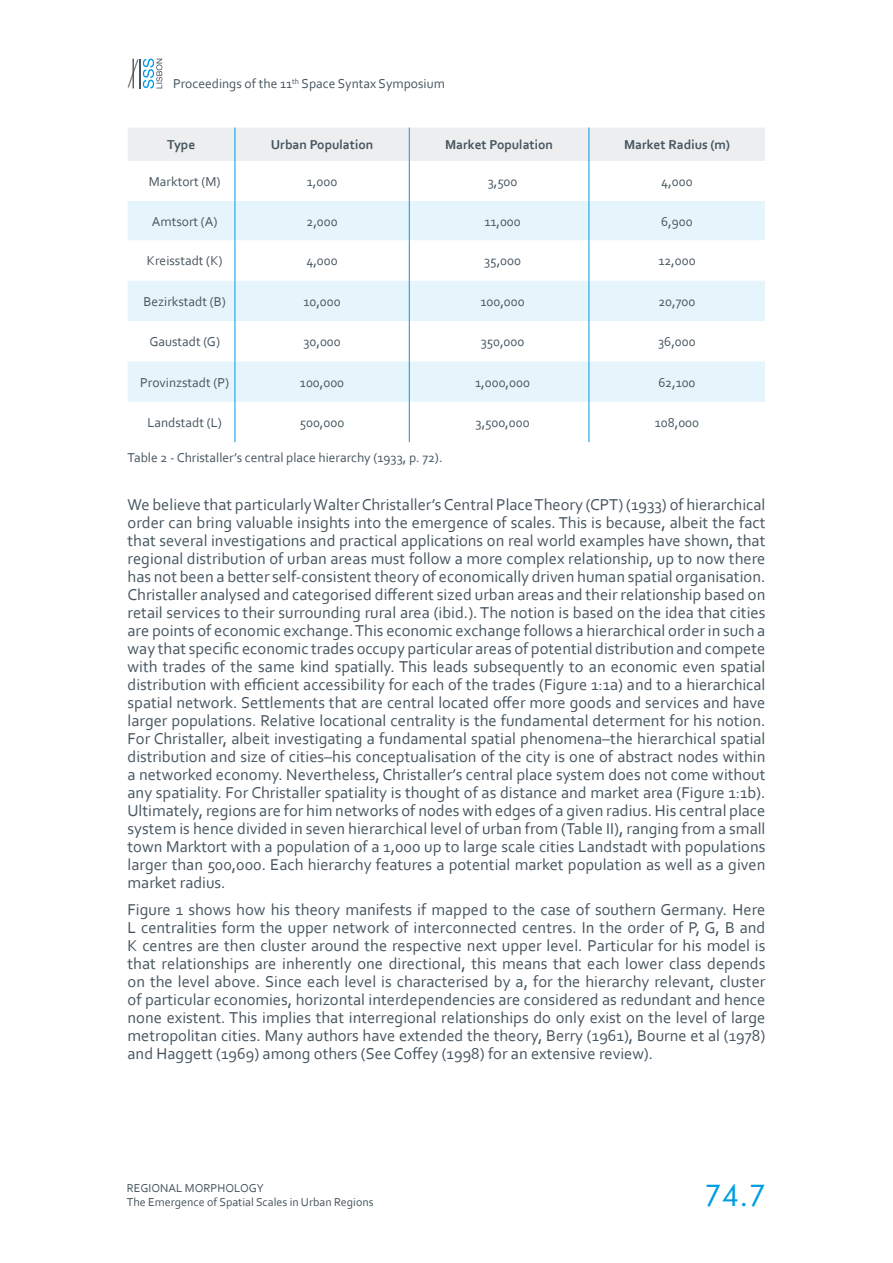
<style>
.page{position:relative;width:893px;height:1263px;background:#fff}
.page>*{position:absolute;margin:0;border:0;box-sizing:border-box;transform-origin:0 0}
.t1{font:30px "Futura BT";color:#009de0}
.t2{font:16.5px/18px "Corbel";color:#46555f;text-align:justify}
.t3{font:13.5px "Corbel";color:#46555f}
.t4{font:700 13.5px "Corbel";color:#46555f}
.t5{font:12px/14.4px "Corbel";color:#46555f}
</style>
<div class="page">
<svg style="left:128px;top:59px;width:34px;height:29px"></svg>
<div style="left:128px;top:128px;width:637px;height:33px;background:#eceeef"></div>
<svg style="left:128px;top:201px;width:637px;height:201px;fill:#e6f5fc"></svg>
<hr style="left:235px;top:161px;width:1px;height:40px;background:#0099e3">
<hr style="left:235px;top:201px;width:1px;height:39px;background:#0099e3">
<hr style="left:235px;top:240px;width:1px;height:41px;background:#0099e3">
<hr style="left:235px;top:281px;width:1px;height:40px;background:#0099e3">
<hr style="left:235px;top:321px;width:1px;height:40px;background:#0099e3">
<hr style="left:235px;top:361px;width:1px;height:41px;background:#0099e3">
<hr style="left:235px;top:402px;width:1px;height:40px;background:#0099e3">
<hr style="left:409px;top:161px;width:1px;height:40px;background:#0099e3">
<hr style="left:409px;top:201px;width:1px;height:39px;background:#0099e3">
<hr style="left:409px;top:240px;width:1px;height:41px;background:#0099e3">
<hr style="left:409px;top:281px;width:1px;height:40px;background:#0099e3">
<hr style="left:409px;top:321px;width:1px;height:40px;background:#0099e3">
<hr style="left:409px;top:361px;width:1px;height:41px;background:#0099e3">
<hr style="left:409px;top:402px;width:1px;height:40px;background:#0099e3">
<hr style="left:235px;top:128px;width:1px;height:33px;background:#0099e3">
<hr style="left:409px;top:128px;width:1px;height:33px;background:#0099e3">
<hr style="left:589px;top:128px;width:1px;height:33px;background:#0099e3">
<hr style="left:589px;top:161px;width:1px;height:40px;background:#0099e3">
<hr style="left:589px;top:201px;width:1px;height:39px;background:#0099e3">
<hr style="left:589px;top:240px;width:1px;height:41px;background:#0099e3">
<hr style="left:589px;top:281px;width:1px;height:40px;background:#0099e3">
<hr style="left:589px;top:321px;width:1px;height:40px;background:#0099e3">
<hr style="left:589px;top:361px;width:1px;height:41px;background:#0099e3">
<hr style="left:589px;top:402px;width:1px;height:40px;background:#0099e3">
<p class="t3" style="left:173px;top:76px;width:273px">Proceedings of the 11<sup>th</sup> Space Syntax Symposium</p>
<p class="t4" style="left:167px;top:136px;width:30px">Type</p>
<p class="t4" style="left:271px;top:136px;width:104px">Urban Population</p>
<p class="t4" style="left:445px;top:136px;width:109px">Market Population</p>
<p class="t4" style="left:624px;top:136px;width:107px">Market Radius (m)</p>
<p class="t3" style="left:149px;top:173px;width:73px">Marktort (M)</p>
<p class="t3" style="left:307px;top:173px;width:32px">1,000</p>
<p class="t3" style="left:488px;top:173px;width:31px">3,500</p>
<p class="t3" style="left:661px;top:173px;width:33px">4,000</p>
<p class="t3" style="left:152px;top:213px;width:67px">Amtsort (A)</p>
<p class="t3" style="left:306px;top:213px;width:33px">2,000</p>
<p class="t3" style="left:484px;top:213px;width:38px">11,000</p>
<p class="t3" style="left:661px;top:213px;width:33px">6,900</p>
<p class="t3" style="left:147px;top:253px;width:77px">Kreisstadt (K)</p>
<p class="t3" style="left:306px;top:253px;width:33px">4,000</p>
<p class="t3" style="left:484px;top:253px;width:38px">35,000</p>
<p class="t3" style="left:658px;top:253px;width:39px">12,000</p>
<p class="t3" style="left:144px;top:293px;width:84px">Bezirkstadt (B)</p>
<p class="t3" style="left:303px;top:293px;width:39px">10,000</p>
<p class="t3" style="left:480px;top:293px;width:46px">100,000</p>
<p class="t3" style="left:659px;top:293px;width:38px">20,700</p>
<p class="t3" style="left:149px;top:333px;width:72px">Gaustadt (G)</p>
<p class="t3" style="left:303px;top:333px;width:39px">30,000</p>
<p class="t3" style="left:481px;top:333px;width:45px">350,000</p>
<p class="t3" style="left:658px;top:333px;width:39px">36,000</p>
<p class="t3" style="left:140px;top:374px;width:91px">Provinzstadt (P)</p>
<p class="t3" style="left:300px;top:374px;width:46px">100,000</p>
<p class="t3" style="left:475px;top:374px;width:56px">1,000,000</p>
<p class="t3" style="left:658px;top:374px;width:39px">62,100</p>
<p class="t3" style="left:147px;top:414px;width:76px">Landstadt (L)</p>
<p class="t3" style="left:300px;top:414px;width:46px">500,000</p>
<p class="t3" style="left:476px;top:414px;width:56px">3,500,000</p>
<p class="t3" style="left:655px;top:414px;width:46px">108,000</p>
<p class="t3" style="left:128px;top:449px;width:317px">Table 2 - Christaller’s central place hierarchy (1933, p. 72).</p>
<p class="t2" style="left:128px;top:495px;width:639px">We believe that particularly Walter Christaller’s Central Place Theory (CPT) (1933) of hierarchical order can bring valuable insights into the emergence of scales. This is because, albeit the fact that several investigations and practical applications on real world examples have shown, that regional distribution of urban areas must follow a more complex relationship, up to now there has not been a better self-consistent theory of economically driven human spatial organisation.<br>Christaller analysed and categorised different sized urban areas and their relationship based on retail services to their surrounding rural area (ibid.). The notion is based on the idea that cities are points of economic exchange. This economic exchange follows a hierarchical order in such a way that specific economic trades occupy particular areas of potential distribution and compete with trades of the same kind spatially. This leads subsequently to an economic even spatial distribution with efficient accessibility for each of the trades (Figure 1:1a) and to a hierarchical spatial network. Settlements that are central located offer more goods and services and have larger populations. Relative locational centrality is the fundamental determent for his notion.<br>For Christaller, albeit investigating a fundamental spatial phenomena–the hierarchical spatial distribution and size of cities–his conceptualisation of the city is one of abstract nodes within a networked economy. Nevertheless, Christaller’s central place system does not come without any spatiality. For Christaller spatiality is thought of as distance and market area (Figure 1:1b).<br>Ultimately, regions are for him networks of nodes with edges of a given radius. His central place system is hence divided in seven hierarchical level of urban from (Table II), ranging from a small town Marktort with a population of a 1,000 up to large scale cities Landstadt with populations larger than 500,000. Each hierarchy features a potential market population as well as a given market radius.</p>
<p class="t2" style="left:128px;top:900px;width:639px">Figure 1 shows how his theory manifests if mapped to the case of southern Germany. Here L centralities form the upper network of interconnected centres. In the order of P, G, B and K centres are then cluster around the respective next upper level. Particular for his model is that relationships are inherently one directional, this means that each lower class depends on the level above. Since each level is characterised by a, for the hierarchy relevant, cluster of particular economies, horizontal interdependencies are considered as redundant and hence none existent. This implies that interregional relationships do only exist on the level of large metropolitan cities. Many authors have extended the theory, Berry (1961), Bourne et al (1978) and Haggett (1969) among others (See Coffey (1998) for an extensive review).</p>
<p class="t5" style="left:127px;top:1180px;width:248px">REGIONAL MORPHOLOGY<br>The Emergence of Spatial Scales in Urban Regions</p>
<h1 class="t1" style="left:704px;top:1177px;width:63px">74.7</h1>
</div>
